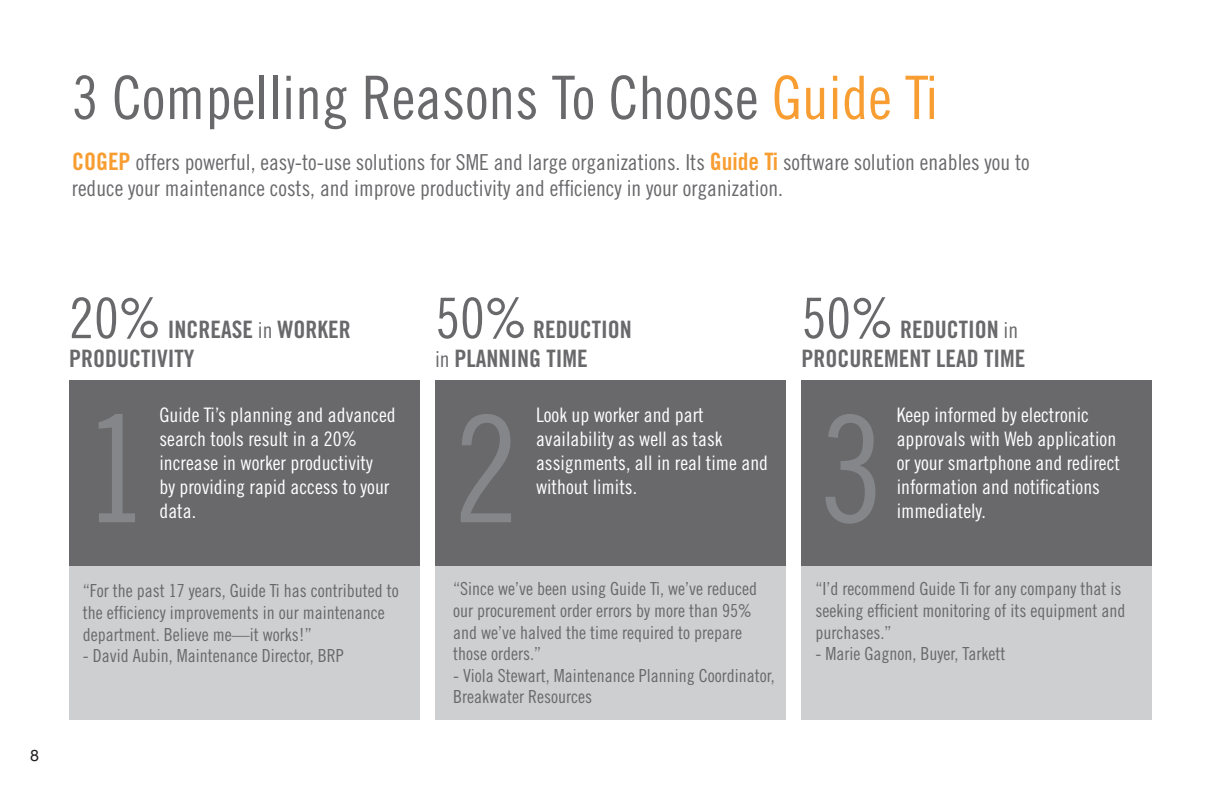
<style>
.page{position:relative;width:1224px;height:792px;background:#fff}
.page>*{position:absolute;margin:0;border:0;box-sizing:border-box;transform-origin:0 0}
.t1{font:148px "Trade Gothic Cond Eighteen";color:#848689}
.t2{font:60px "Trade Gothic Cond Eighteen";color:#69696c}
.t3{font:56px "Trade Gothic Cond Eighteen";color:#69696c}
.t4{font:24px/28.8px "Trade Gothic Bold Cond Twenty";color:#69696c}
.t5{font:22px/26.4px "Trade Gothic Cond Eighteen";color:#69696c}
.t6{font:20px/24px "Trade Gothic Cond Eighteen";color:#fff}
.t7{font:18px/21.6px "Trade Gothic Cond Eighteen";color:#69696c}
.t8{font:16px "Helvetica Neue";color:#231f20}
.s1{color:#f89d31}
.s2{font-family:"Trade Gothic Bold Cond Twenty";font-size:24px;color:#f89d31}
.s3{font-family:"Trade Gothic Cond Eighteen";font-size:22px}
</style>
<div class="page">
<div style="left:69px;top:381px;width:350px;height:207px;background:#69696c"></div>
<div style="left:69px;top:566px;width:350px;height:153px;background:#cecfd1"></div>
<div style="left:435px;top:381px;width:351px;height:207px;background:#69696c"></div>
<div style="left:435px;top:566px;width:351px;height:153px;background:#cecfd1"></div>
<div style="left:802px;top:381px;width:350px;height:207px;background:#69696c"></div>
<div style="left:802px;top:566px;width:350px;height:153px;background:#cecfd1"></div>
<h2 class="t2" style="left:72px;top:62px;width:868px">3 Compelling Reasons To Choose <span class="s1">Guide Ti</span></h2>
<p class="t5" style="left:72px;top:148px;width:959px"><span class="s2">COGEP</span> offers powerful, easy-to-use solutions for SME and large organizations. Its <span class="s2">Guide Ti</span> software solution enables you to reduce your maintenance costs, and improve productivity and efficiency in your organization.</p>
<p class="t8" style="left:30px;top:744px;width:10px">8</p>
<h3 class="t3" style="left:69px;top:285px;width:95px">20%</h3>
<h3 class="t4" style="left:69px;top:315px;width:283px;text-indent:99px">INCREASE <span class="s3">in</span> WORKER<br>PRODUCTIVITY</h3>
<h3 class="t3" style="left:435px;top:285px;width:95px">50%</h3>
<h3 class="t4" style="left:435px;top:315px;width:198px;text-indent:98px">REDUCTION <span class="s3">in</span> PLANNING TIME</h3>
<h3 class="t3" style="left:801px;top:285px;width:95px">50%</h3>
<h3 class="t4" style="left:801px;top:315px;width:225px;text-align:right">REDUCTION <span class="s3">in<br></span>PROCUREMENT LEAD TIME</h3>
<p class="t6" style="left:160px;top:403px;width:238px">Guide Ti’s planning and advanced search tools result in a 20% increase in worker productivity<br>by providing rapid access to your data.</p>
<p class="t6" style="left:536px;top:403px;width:234px">Look up worker and part availability as well as task assignments, all in real time and without limits.</p>
<p class="t6" style="left:897px;top:403px;width:225px">Keep informed by electronic approvals with Web application or your smartphone and redirect information and notifications</p>
<h1 class="t1" style="left:83px;top:382px;width:67px">1</h1>
<h1 class="t1" style="left:454px;top:382px;width:67px">2</h1>
<h1 class="t1" style="left:819px;top:382px;width:67px">3</h1>
<p class="t6" style="left:897px;top:499px;width:91px">immediately.</p>
<p class="t7" style="left:83px;top:580px;width:317px">“For the past 17 years, Guide Ti has contributed to the efficiency improvements in our maintenance department. Believe me—it works!”</p>
<p class="t7" style="left:83px;top:645px;width:262px">- David Aubin, Maintenance Director, BRP</p>
<p class="t7" style="left:453px;top:578px;width:305px">“Since we’ve been using Guide Ti, we’ve reduced our procurement order errors by more than 95% and we’ve halved the time required to prepare those orders.”</p>
<p class="t7" style="left:453px;top:664px;width:323px">- Viola Stewart, Maintenance Planning Coordinator,<br>Breakwater Resources</p>
<p class="t7" style="left:816px;top:578px;width:311px">“I’d recommend Guide Ti for any company that is seeking efficient monitoring of its equipment and purchases.”</p>
<p class="t7" style="left:816px;top:643px;width:191px">- Marie Gagnon, Buyer, Tarkett</p>
</div>
